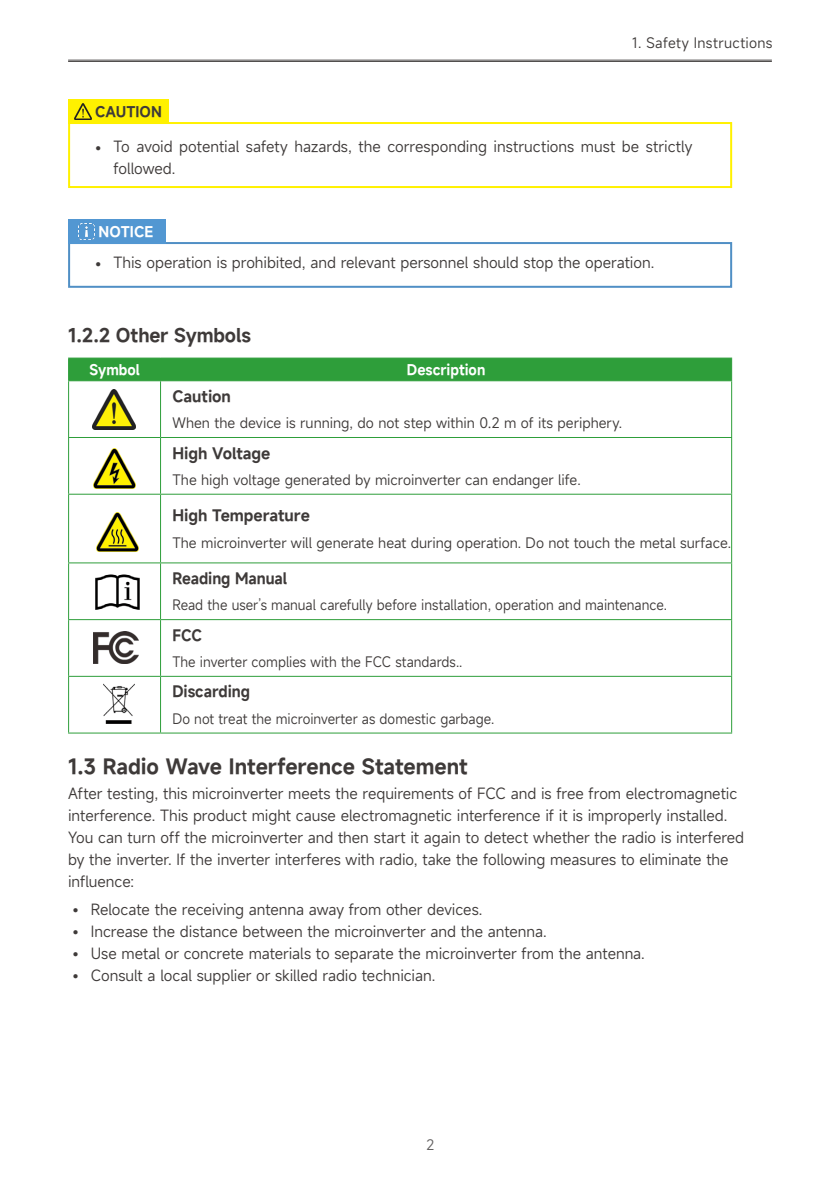
<style>
.page{position:relative;width:840px;height:1191px;background:#fff}
.page>*{position:absolute;margin:0;border:0;box-sizing:border-box;transform-origin:0 0}
.t1{font:600 20px "Mi Sans";letter-spacing:-.005em;color:#3e3a39}
.t2{font:600 18px "Mi Sans";letter-spacing:-.005em;color:#3e3a39}
.t3{font:15px/22px "Mi Sans";color:#3e3a39}
.t4{font:600 15px "Mi Sans";color:#3e3a39}
.t5{font:600 15px "Mi Sans";color:#3e3a39;scale:.96 1}
.t6{font:14px "Mi Sans";color:#3e3a39}
.t7{font:14px "Mi Sans";color:#3e3a39;scale:.96 1}
.t8{font:14px "Mi Sans";letter-spacing:.02em;color:#3e3a39}
.t9{font:600 14px "Mi Sans";color:#fff;scale:.96 1}
.t10{font:600 14px "Mi Sans";color:#3e3a39}
.t11{font:600 14px "Mi Sans";color:#fff}
.t12{font:14px "Mi Sans";color:#626060}
</style>
<div class="page">
<hr style="left:68px;top:60px;width:703px;height:1px;background:#4c4948">
<hr style="left:68px;top:61px;width:703px;height:1px;background:#4c4948">
<svg style="left:68px;top:122px;width:664px;height:66px"></svg>
<div style="left:68px;top:99px;width:101px;height:24px;background:#fff100"></div>
<img style="left:74px;top:103px;width:17px;height:16px">
<svg style="left:68px;top:242px;width:664px;height:46px"></svg>
<div style="left:68px;top:219px;width:98px;height:24px;background:#5297d2"></div>
<img style="left:78px;top:223px;width:16px;height:16px">
<hr style="left:68px;top:357px;width:92px;height:1px;background:#2e9e3a">
<hr style="left:160px;top:357px;width:571px;height:1px;background:#2e9e3a">
<div style="left:68px;top:358px;width:663px;height:22px;background:#2e9e3a"></div>
<hr style="left:68px;top:380px;width:92px;height:1px;background:#2e9e3a">
<hr style="left:68px;top:381px;width:1px;height:56px;background:#2e9e3a">
<hr style="left:160px;top:380px;width:571px;height:1px;background:#2e9e3a">
<hr style="left:160px;top:381px;width:1px;height:56px;background:#2e9e3a">
<hr style="left:730px;top:381px;width:1px;height:56px;background:#2e9e3a">
<hr style="left:68px;top:437px;width:92px;height:1px;background:#2e9e3a">
<hr style="left:68px;top:438px;width:1px;height:56px;background:#2e9e3a">
<hr style="left:160px;top:437px;width:571px;height:1px;background:#2e9e3a">
<hr style="left:160px;top:438px;width:1px;height:56px;background:#2e9e3a">
<hr style="left:730px;top:438px;width:1px;height:56px;background:#2e9e3a">
<hr style="left:68px;top:494px;width:92px;height:1px;background:#2e9e3a">
<hr style="left:68px;top:495px;width:1px;height:67px;background:#2e9e3a">
<hr style="left:160px;top:494px;width:571px;height:1px;background:#2e9e3a">
<hr style="left:160px;top:495px;width:1px;height:67px;background:#2e9e3a">
<hr style="left:730px;top:495px;width:1px;height:67px;background:#2e9e3a">
<hr style="left:68px;top:562px;width:92px;height:1px;background:#2e9e3a">
<hr style="left:68px;top:563px;width:1px;height:56px;background:#2e9e3a">
<hr style="left:160px;top:562px;width:571px;height:1px;background:#2e9e3a">
<hr style="left:160px;top:563px;width:1px;height:56px;background:#2e9e3a">
<hr style="left:730px;top:563px;width:1px;height:56px;background:#2e9e3a">
<hr style="left:68px;top:619px;width:92px;height:1px;background:#2e9e3a">
<hr style="left:68px;top:620px;width:1px;height:56px;background:#2e9e3a">
<hr style="left:160px;top:619px;width:571px;height:1px;background:#2e9e3a">
<hr style="left:160px;top:620px;width:1px;height:56px;background:#2e9e3a">
<hr style="left:730px;top:620px;width:1px;height:56px;background:#2e9e3a">
<hr style="left:68px;top:676px;width:92px;height:1px;background:#2e9e3a">
<hr style="left:68px;top:677px;width:1px;height:55px;background:#2e9e3a">
<hr style="left:160px;top:676px;width:571px;height:1px;background:#2e9e3a">
<hr style="left:160px;top:677px;width:1px;height:55px;background:#2e9e3a">
<hr style="left:730px;top:677px;width:1px;height:55px;background:#2e9e3a">
<hr style="left:68px;top:732px;width:92px;height:1px;background:#2e9e3a">
<hr style="left:160px;top:732px;width:571px;height:1px;background:#2e9e3a">
<img style="left:93px;top:389px;width:42px;height:40px">
<img style="left:93px;top:448px;width:43px;height:40px">
<img style="left:97px;top:512px;width:42px;height:40px">
<img style="left:96px;top:574px;width:44px;height:35px">
<img style="left:93px;top:631px;width:45px;height:32px">
<img style="left:103px;top:683px;width:32px;height:40px">
<p class="t8" style="left:632px;top:34px;width:141px">1. Safety Instructions</p>
<p class="t10" style="left:95px;top:102px;width:68px">CAUTION</p>
<p class="t3" style="left:113px;top:136px;width:580px;text-indent:-23px">• To avoid potential safety hazards, the corresponding instructions must be strictly followed.</p>
<p class="t11" style="left:98px;top:222px;width:56px">NOTICE</p>
<p class="t3" style="left:91px;top:251px;width:564px">• This operation is prohibited, and relevant personnel should stop the operation.</p>
<p class="t2" style="left:68px;top:323px;width:184px">1.2.2 Other Symbols</p>
<p class="t9" style="left:89px;top:360px;width:54px">Symbol</p>
<p class="t9" style="left:406px;top:360px;width:83px">Description</p>
<p class="t4" style="left:172px;top:386px;width:60px">Caution</p>
<p class="t6" style="left:172px;top:414px;width:451px">When the device is running, do not step within 0.2 m of its periphery.</p>
<p class="t4" style="left:172px;top:443px;width:99px">High Voltage</p>
<p class="t6" style="left:172px;top:470px;width:409px">The high voltage generated by microinverter can endanger life.</p>
<p class="t4" style="left:172px;top:505px;width:139px">High Temperature</p>
<p class="t6" style="left:172px;top:533px;width:560px">The microinverter will generate heat during operation. Do not touch the metal surface.</p>
<p class="t5" style="left:172px;top:568px;width:121px">Reading Manual</p>
<p class="t7" style="left:172px;top:596px;width:516px">Read the user’s manual carefully before installation, operation and maintenance.</p>
<p class="t5" style="left:172px;top:625px;width:32px">FCC</p>
<p class="t7" style="left:172px;top:652px;width:303px">The inverter complies with the FCC standards..</p>
<p class="t5" style="left:172px;top:681px;width:82px">Discarding</p>
<p class="t7" style="left:172px;top:709px;width:336px">Do not treat the microinverter as domestic garbage.</p>
<h1 class="t1" style="left:68px;top:752px;width:401px">1.3 Radio Wave Interference Statement</h1>
<p class="t3" style="left:68px;top:782px;width:677px">After testing, this microinverter meets the requirements of FCC and is free from electromagnetic interference. This product might cause electromagnetic interference if it is improperly installed.<br>You can turn off the microinverter and then start it again to detect whether the radio is interfered by the inverter. If the inverter interferes with radio, take the following measures to eliminate the influence:</p>
<p class="t3" style="left:68px;top:898px;width:415px">• Relocate the receiving antenna away from other devices.</p>
<p class="t3" style="left:68px;top:920px;width:480px">• Increase the distance between the microinverter and the antenna.</p>
<p class="t3" style="left:68px;top:942px;width:578px">• Use metal or concrete materials to separate the microinverter from the antenna.</p>
<p class="t3" style="left:68px;top:964px;width:368px">• Consult a local supplier or skilled radio technician.</p>
<p class="t12" style="left:426px;top:1135px;width:9px">2</p>
</div>
